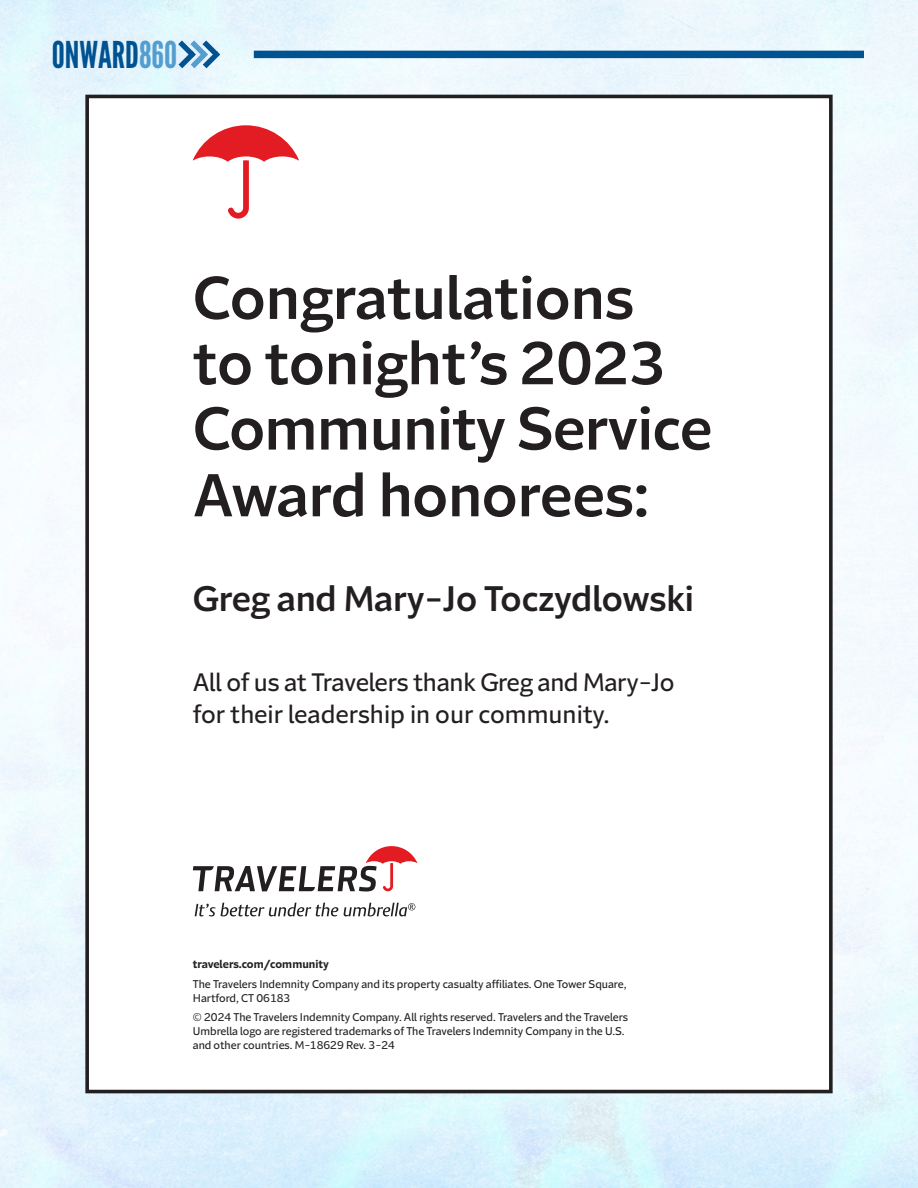
<style>
.page{position:relative;width:918px;height:1188px;background:#fff}
.page>*{position:absolute;margin:0;border:0;box-sizing:border-box;transform-origin:0 0}
.t1{font:600 58.5px/65.8px "Batterson Sans";letter-spacing:-.005em;color:#231f20}
.t2{font:36.9px "League Gothic";color:#005291}
.t3{font:600 34.5px "Batterson Sans";letter-spacing:-.005em;color:#231f20}
.t4{font:24.45px/31.3px "Batterson Sans";letter-spacing:-.01em;color:#231f20}
.t5{font:10.95px/19.8px "Batterson Sans";color:#231f20}
.s1{color:#549ecf}
.s2{font-weight:700}
</style>
<div class="page">
<img style="left:0;top:0;width:918px;height:1188px">
<div style="left:254px;top:51px;width:610px;height:7px;background:#005291"></div>
<svg style="left:173px;top:35px;width:53px;height:39px;background:#b1d1e5"></svg>
<div style="left:87px;top:96px;width:744px;height:996px;background:#fff"></div>
<svg style="left:193px;top:125px;width:106px;height:94px"></svg>
<svg style="left:193px;top:846px;width:224px;height:46px"></svg>
<svg style="left:195px;top:903px;width:143px;height:13px"></svg>
<svg style="left:344px;top:903px;width:71px;height:13px"></svg>
<div style="left:85px;top:95px;width:748px;height:998px;border:4px solid #231f20"></div>
<p class="t2" style="left:52px;top:32px;width:127px">ONWARD<span class="s1">860</span></p>
<p class="t1" style="left:193px;top:265px;width:521px">Congratulations<br>to tonight’s 2023<br>Community Service<br>Award honorees:</p>
<p class="t3" style="left:193px;top:577px;width:502px">Greg and Mary-Jo Toczydlowski</p>
<p class="t4" style="left:193px;top:667px;width:483px">All of us at Travelers thank Greg and Mary-Jo for their leadership in our community.</p>
<p class="t5" style="left:193px;top:954px;width:435px"><span class="s2">travelers.com/community<br></span>The Travelers Indemnity Company and its property casualty affiliates. One Tower Square,</p>
<p class="t5" style="left:193px;top:988px;width:437px">Hartford, CT 06183<br>© 2024 The Travelers Indemnity Company. All rights reserved. Travelers and the Travelers</p>
<p class="t5" style="left:193px;top:1024px;width:433px;line-height:13.6px">Umbrella logo are registered trademarks of The Travelers Indemnity Company in the U.S. and other countries. M-18629 Rev. 3-24</p>
</div>
